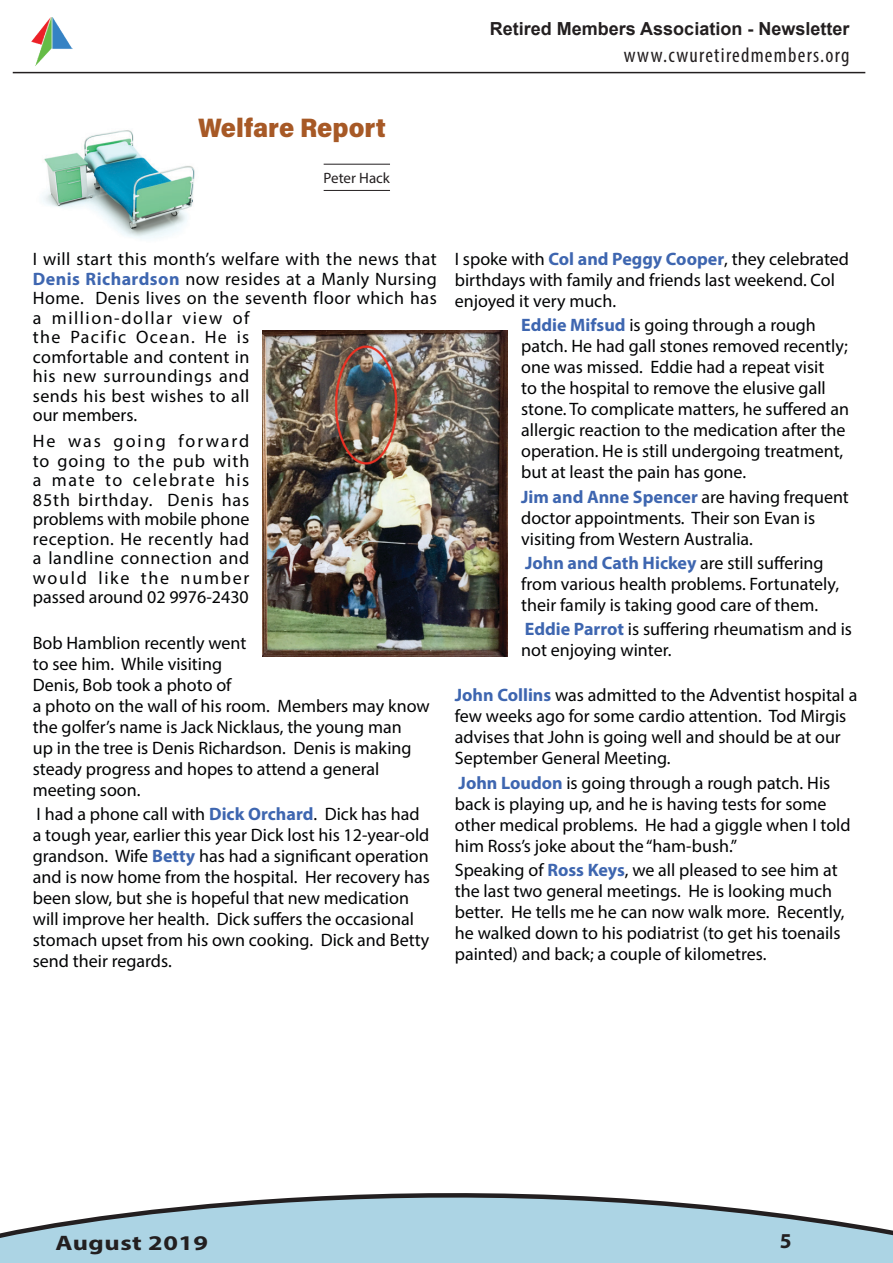
<style>
.page{position:relative;width:893px;height:1263px;background:#fff}
.page>*{position:absolute;margin:0;border:0;box-sizing:border-box;transform-origin:0 0}
.Medium_Header_Size{font:900 26.7px "Acumin Pro Semi Cond";color:#a75926}
.t1{font:700 21.3px "Myriad Pro";color:#231f20}
.t2{font:condensed 21px "Myriad Pro";letter-spacing:.06em;color:#231f20}
.t3{font:700 21px "Myriad Pro";letter-spacing:.02em;color:#231f20;scale:1.25 1}
.Article_Paragraph{font:18px/21px "Myriad Pro";color:#020304}
.Article_Paragraph-2{font:18px/19.5px "Myriad Pro";letter-spacing:.025em;color:#020304}
.t4{font:700 18px "Arial";color:#231f20}
.byline{font:15px "Myriad Pro";color:#231f20}
.s1{font-weight:700;color:#3e66b0}
</style>
<div class="page">
<hr style="left:13px;top:72px;width:852px;height:1px;background:#231f20">
<img style="left:32px;top:17px;width:40px;height:49px">
<svg style="left:0;top:1193px;width:893px;height:70px"></svg>
<img style="left:43px;top:130px;width:152px;height:109px">
<hr style="left:324px;top:164px;width:66px;height:1px;background:#231f20">
<hr style="left:324px;top:190px;width:66px;height:1px;background:#231f20">
<img style="left:263px;top:330px;width:245px;height:327px">
<p class="t4" style="left:490px;top:17px;width:361px">Retired Members Association - Newsletter</p>
<p class="Medium_Header_Size" style="left:198px;top:109px;width:189px">Welfare Report</p>
<p class="byline" style="left:324px;top:168px;width:68px">Peter Hack</p>
<p class="t2" style="left:624px;top:42px;width:227px">www.cwuretiredmembers.org</p>
<p class="Article_Paragraph-2" style="left:33px;top:249px;width:406px">I will start this month’s welfare with the news that<br><span class="s1">Denis Richardson</span> now resides at a Manly Nursing<br>Home. Denis lives on the seventh floor which has a million-dollar view of<br>the Pacific Ocean. He is<br>comfortable and content in<br>his new surroundings and<br>sends his best wishes to all<br>our members.</p>
<p class="Article_Paragraph" style="left:33px;top:431px;width:218px;line-height:19.5px;text-align:justify">He was going forward to going to the pub with a mate to celebrate his 85th birthday. Denis has problems with mobile phone reception. He recently had a landline connection and would like the number passed around 02 9976-2430</p>
<p class="Article_Paragraph" style="left:33px;top:632px;width:399px">Bob Hamblion recently went<br>to see him. While visiting<br>Denis, Bob took a photo of<br>a photo on the wall of his room. Members may know the golfer’s name is Jack Nicklaus, the young man<br>up in the tree is Denis Richardson. Denis is making steady progress and hopes to attend a general meeting soon.</p>
<p class="Article_Paragraph" style="left:33px;top:803px;width:399px">I had a phone call with <span class="s1">Dick Orchard</span>. Dick has had<br>a tough year, earlier this year Dick lost his 12-year-old grandson. Wife <span class="s1">Betty</span> has had a significant operation and is now home from the hospital. Her recovery has been slow, but she is hopeful that new medication will improve her health. Dick suffers the occasional stomach upset from his own cooking. Dick and Betty send their regards.</p>
<p class="Article_Paragraph" style="left:455px;top:248px;width:396px">I spoke with <span class="s1">Col and Peggy Cooper</span>, they celebrated birthdays with family and friends last weekend. Col enjoyed it very much.</p>
<p class="Article_Paragraph" style="left:521px;top:315px;width:330px"><span class="s1">Eddie Mifsud</span> is going through a rough patch. He had gall stones removed recently; one was missed. Eddie had a repeat visit<br>to the hospital to remove the elusive gall stone. To complicate matters, he suffered an allergic reaction to the medication after the operation. He is still undergoing treatment, but at least the pain has gone.</p>
<p class="Article_Paragraph" style="left:521px;top:486px;width:329px"><span class="s1">Jim and Anne Spencer</span> are having frequent doctor appointments. Their son Evan is visiting from Western Australia.</p>
<p class="Article_Paragraph" style="left:521px;top:552px;width:319px"><span class="s1">John and Cath Hickey</span> are still suffering from various health problems. Fortunately, their family is taking good care of them.</p>
<p class="Article_Paragraph" style="left:521px;top:618px;width:332px"><span class="s1">Eddie Parrot</span> is suffering rheumatism and is not enjoying winter.</p>
<p class="Article_Paragraph" style="left:455px;top:685px;width:404px"><span class="s1">John Collins</span> was admitted to the Adventist hospital a few weeks ago for some cardio attention. Tod Mirgis advises that John is going well and should be at our September General Meeting.</p>
<p class="Article_Paragraph" style="left:455px;top:772px;width:397px"><span class="s1">John Loudon</span> is going through a rough patch. His back is playing up, and he is having tests for some other medical problems. He had a giggle when I told him Ross’s joke about the “ham-bush.”</p>
<p class="Article_Paragraph" style="left:455px;top:859px;width:391px">Speaking of <span class="s1">Ross Keys</span>, we all pleased to see him at the last two general meetings. He is looking much better. He tells me he can now walk more. Recently, he walked down to his podiatrist (to get his toenails painted) and back; a couple of kilometres.</p>
<p class="t3" style="left:55px;top:1229px;width:124px">August 2019</p>
<p class="t1" style="left:781px;top:1227px;width:12px">5</p>
</div>
